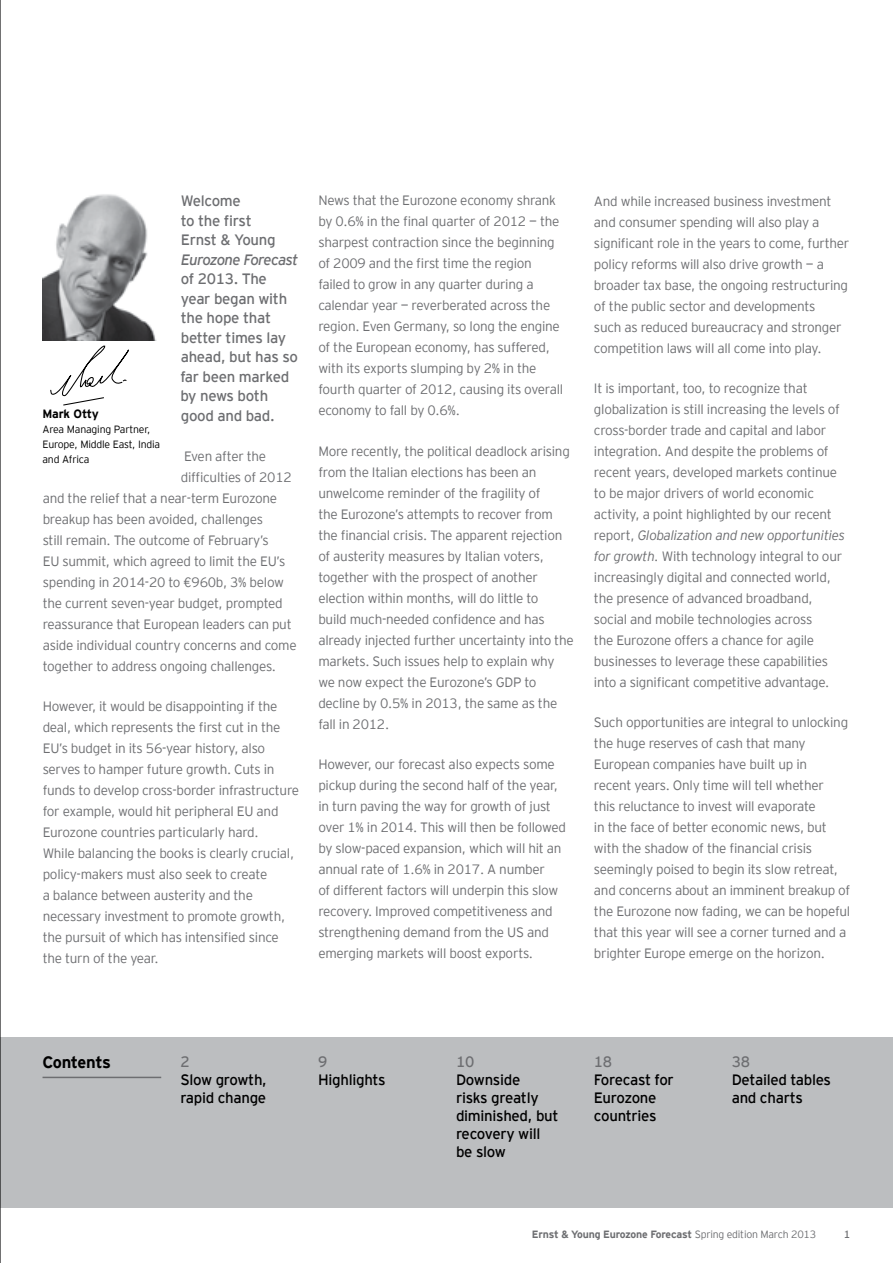
<style>
.page{position:relative;width:893px;height:1263px;background:#fff}
.page>*{position:absolute;margin:0;border:0;box-sizing:border-box;transform-origin:0 0}
.t1{font:700 16.5px "EY Interstate";letter-spacing:-.025em;color:#000}
.t2{font:15px/18px "EY Interstate";letter-spacing:-.02em;color:#000}
.t3{font:15px/19.5px "EY Interstate";letter-spacing:-.02em;color:#6d6e71}
.t4{font:italic 15px "EY Interstate";letter-spacing:-.05em;color:#6d6e71}
.t5{font:300 13.5px/21px "EY Interstate";letter-spacing:-.02em;color:#6d6e71}
.t6{font:700 12px "EY Interstate";letter-spacing:-.02em;color:#000}
.t7{font:300 10.5px/15px "EY Interstate";letter-spacing:-.02em;color:#000}
.t8{font:700 10.5px "EY Interstate";letter-spacing:-.02em;color:#6d6e71}
.t9{font:10.5px "EY Interstate";color:#6d6e71}
.s1{font-style:italic}
.s2{font-weight:300}
</style>
<div class="page">
<div style="left:0;top:1037px;width:893px;height:171px;background:#bcbec0"></div>
<svg style="left:0;top:0;width:1px;height:1263px"></svg>
<svg style="left:50px;top:345px;width:79px;height:61px"></svg>
<img style="left:43px;top:194px;width:114px;height:147px">
<hr style="left:43px;top:1077px;width:118px;height:1px;background:#6d6e71">
<p class="t3" style="left:181px;top:191px;width:96px">Welcome<br>to the first<br>Ernst &amp; Young</p>
<p class="t4" style="left:181px;top:251px;width:119px">Eurozone Forecast</p>
<p class="t3" style="left:180px;top:269px;width:119px">of 2013. The year began with the hope that better times lay ahead, but has so far been marked by news both good and bad.</p>
<p class="t5" style="left:184px;top:446px;width:84px">Even after the</p>
<p class="t5" style="left:181px;top:467px;width:113px">difficulties of 2012</p>
<p class="t5" style="left:43px;top:488px;width:236px">and the relief that a near-term Eurozone</p>
<p class="t5" style="left:43px;top:509px;width:222px">breakup has been avoided, challenges</p>
<p class="t5" style="left:43px;top:530px;width:228px">still remain. The outcome of February’s</p>
<p class="t5" style="left:43px;top:551px;width:244px">EU summit, which agreed to limit the EU’s</p>
<p class="t5" style="left:43px;top:572px;width:243px">spending in 2014-20 to €960b, 3% below</p>
<p class="t5" style="left:43px;top:593px;width:242px">the current seven-year budget, prompted</p>
<p class="t5" style="left:43px;top:614px;width:250px">reassurance that European leaders can put</p>
<p class="t5" style="left:43px;top:635px;width:255px">aside individual country concerns and come</p>
<p class="t5" style="left:43px;top:656px;width:235px">together to address ongoing challenges.</p>
<p class="t5" style="left:43px;top:696px;width:258px">However, it would be disappointing if the deal, which represents the first cut in the EU’s budget in its 56-year history, also serves to hamper future growth. Cuts in funds to develop cross-border infrastructure for example, would hit peripheral EU and Eurozone countries particularly hard.<br>While balancing the books is clearly crucial, policy-makers must also seek to create<br>a balance between austerity and the necessary investment to promote growth, the pursuit of which has intensified since the turn of the year.</p>
<p class="t6" style="left:43px;top:407px;width:58px">Mark Otty</p>
<p class="t7" style="left:43px;top:422px;width:119px">Area Managing Partner,<br>Europe, Middle East, India and Africa</p>
<p class="t5" style="left:318px;top:190px;width:246px">News that the Eurozone economy shrank by 0.6% in the final quarter of 2012 — the sharpest contraction since the beginning of 2009 and the first time the region failed to grow in any quarter during a calendar year — reverberated across the region. Even Germany, so long the engine of the European economy, has suffered, with its exports slumping by 2% in the fourth quarter of 2012, causing its overall economy to fall by 0.6%.</p>
<p class="t5" style="left:318px;top:440px;width:257px">More recently, the political deadlock arising from the Italian elections has been an unwelcome reminder of the fragility of<br>the Eurozone’s attempts to recover from the financial crisis. The apparent rejection of austerity measures by Italian voters, together with the prospect of another election within months, will do little to<br>build much-needed confidence and has already injected further uncertainty into the markets. Such issues help to explain why we now expect the Eurozone’s GDP to decline by 0.5% in 2013, the same as the fall in 2012.</p>
<p class="t5" style="left:318px;top:753px;width:249px">However, our forecast also expects some pickup during the second half of the year, in turn paving the way for growth of just over 1% in 2014. This will then be followed by slow-paced expansion, which will hit an annual rate of 1.6% in 2017. A number<br>of different factors will underpin this slow recovery. Improved competitiveness and strengthening demand from the US and emerging markets will boost exports.</p>
<p class="t5" style="left:594px;top:190px;width:257px">And while increased business investment and consumer spending will also play a significant role in the years to come, further policy reforms will also drive growth — a broader tax base, the ongoing restructuring of the public sector and developments<br>such as reduced bureaucracy and stronger competition laws will all come into play.</p>
<p class="t5" style="left:594px;top:377px;width:253px">It is important, too, to recognize that globalization is still increasing the levels of cross-border trade and capital and labor integration. And despite the problems of recent years, developed markets continue to be major drivers of world economic activity, a point highlighted by our recent report, <span class="s1">Globalization and new opportunities for growth.</span> With technology integral to our increasingly digital and connected world, the presence of advanced broadband, social and mobile technologies across<br>the Eurozone offers a chance for agile businesses to leverage these capabilities into a significant competitive advantage.</p>
<p class="t5" style="left:594px;top:712px;width:258px">Such opportunities are integral to unlocking the huge reserves of cash that many European companies have built up in<br>recent years. Only time will tell whether<br>this reluctance to invest will evaporate<br>in the face of better economic news, but with the shadow of the financial crisis seemingly poised to begin its slow retreat, and concerns about an imminent breakup of the Eurozone now fading, we can be hopeful that this year will see a corner turned and a brighter Europe emerge on the horizon.</p>
<p class="t1" style="left:43px;top:1053px;width:70px">Contents</p>
<p class="t3" style="left:180px;top:1052px;width:11px">2</p>
<p class="t2" style="left:180px;top:1070px;width:88px">Slow growth, rapid change</p>
<p class="t3" style="left:318px;top:1052px;width:11px">9</p>
<p class="t2" style="left:318px;top:1070px;width:69px">Highlights</p>
<p class="t3" style="left:456px;top:1052px;width:20px">10</p>
<p class="t2" style="left:456px;top:1070px;width:104px">Downside<br>risks greatly diminished, but recovery will be slow</p>
<p class="t3" style="left:594px;top:1052px;width:20px">18</p>
<p class="t2" style="left:594px;top:1070px;width:81px">Forecast for<br>Eurozone countries</p>
<p class="t3" style="left:732px;top:1052px;width:20px">38</p>
<p class="t2" style="left:732px;top:1070px;width:101px">Detailed tables and charts</p>
<p class="t8" style="left:532px;top:1228px;width:286px">Ernst &amp; Young Eurozone Forecast <span class="s2">Spring edition March 2013</span></p>
<p class="t9" style="left:844px;top:1228px;width:8px">1</p>
</div>
